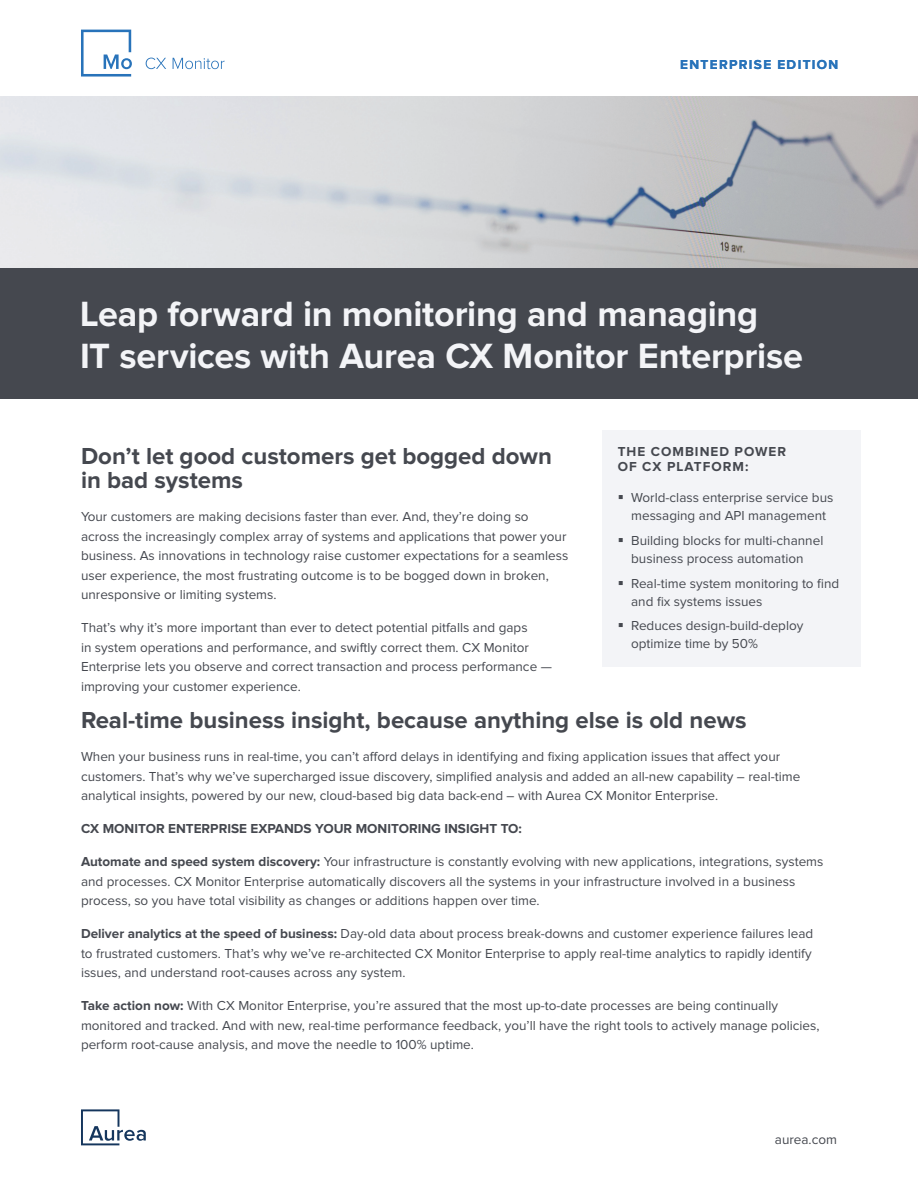
<style>
.page{position:relative;width:918px;height:1188px;background:#fff}
.page>*{position:absolute;margin:0;border:0;box-sizing:border-box;transform-origin:0 0}
.paper_title{font:700 36.3px/42px "Proxima Nova";letter-spacing:-.005em;color:#f3f4f7}
.body_copy{font:700 24px/24px "Proxima Nova";color:#45484f}
.body_copy-2{font:13.5px/19.5px "Proxima Nova";color:#45484f}
.body_copy-3{font:700 13.5px "Proxima Nova";color:#45484f}
.body_copy-4{font:700 13.5px/15px "Proxima Nova";letter-spacing:.075em;color:#45484f}
.body_copy-5{font:700 13.5px "Proxima Nova";letter-spacing:.1em;color:#2873ba}
.s1{font-weight:700}
</style>
<div class="page">
<svg style="left:81px;top:1109px;width:65px;height:36px"></svg>
<img style="left:0;top:97px;width:918px;height:171px">
<div style="left:0;top:268px;width:918px;height:131px;background:#45484f"></div>
<div style="left:603px;top:430px;width:258px;height:237px;background:#f3f4f7"></div>
<svg style="left:81px;top:30px;width:51px;height:47px"></svg>
<svg style="left:146px;top:58px;width:20px;height:11px"></svg>
<svg style="left:173px;top:58px;width:52px;height:11px"></svg>
<p class="body_copy-5" style="left:680px;top:57px;width:160px">ENTERPRISE EDITION</p>
<p class="paper_title" style="left:80px;top:294px;width:765px">Plug-and-play your way to seamless integration with Aur a CX Messenger Enterp ise</p>
<p class="paper_title" style="left:80px;top:294px;width:680px">Leap forward in monitoring and managing</p>
<p class="paper_title" style="left:80px;top:336px;width:724px">IT services with Aurea CX Monitor Enterprise</p>
<p class="body_copy-4" style="left:618px;top:444px;width:170px">THE COMBINED POWER<br>OF CX PLATFORM:</p>
<p class="body_copy-2" style="left:618px;top:489px;width:217px;line-height:18px;text-align:center">▪ World-class enterprise service bus messaging and API management</p>
<p class="body_copy-2" style="left:618px;top:532px;width:207px;line-height:18px;text-align:center">▪ Building blocks for multi-channel business process automation</p>
<p class="body_copy-2" style="left:631px;top:575px;width:210px;line-height:18px;text-indent:-14px">▪ Real-time system monitoring to find and fix systems issues</p>
<p class="body_copy-2" style="left:631px;top:617px;width:174px;line-height:18px;text-indent:-14px">▪ Reduces design-build-deploy optimize time by 50%</p>
<p class="body_copy" style="left:81px;top:445px;width:473px">Don’t let good customers get bogged down in bad systems</p>
<p class="body_copy-2" style="left:81px;top:508px;width:489px">Your customers are making decisions faster than ever. And, they’re doing so across the increasingly complex array of systems and applications that power your business. As innovations in technology raise customer expectations for a seamless user experience, the most frustrating outcome is to be bogged down in broken, unresponsive or limiting systems.</p>
<p class="body_copy-2" style="left:81px;top:619px;width:473px">That’s why it’s more important than ever to detect potential pitfalls and gaps<br>in system operations and performance, and swiftly correct them. CX Monitor Enterprise lets you observe and correct transaction and process performance — improving your customer experience.</p>
<p class="body_copy" style="left:81px;top:709px;width:667px">Real-time business insight, because anything else is old news</p>
<p class="body_copy-2" style="left:81px;top:748px;width:721px">When your business runs in real-time, you can’t afford delays in identifying and fixing application issues that affect your customers. That’s why we’ve supercharged issue discovery, simplified analysis and added an all-new capability – real-time analytical insights, powered by our new, cloud-based big data back-end – with Aurea CX Monitor Enterprise.</p>
<p class="body_copy-3" style="left:81px;top:821px;width:442px">CX MONITOR ENTERPRISE EXPANDS YOUR MONITORING INSIGHT TO:</p>
<p class="body_copy-2" style="left:81px;top:853px;width:744px"><span class="s1">Automate and speed system discovery:</span> Your infrastructure is constantly evolving with new applications, integrations, systems and processes. CX Monitor Enterprise automatically discovers all the systems in your infrastructure involved in a business process, so you have total visibility as changes or additions happen over time.</p>
<p class="body_copy-2" style="left:81px;top:925px;width:734px"><span class="s1">Deliver analytics at the speed of business:</span> Day-old data about process break-downs and customer experience failures lead to frustrated customers. That’s why we’ve re-architected CX Monitor Enterprise to apply real-time analytics to rapidly identify issues, and understand root-causes across any system.</p>
<p class="body_copy-2" style="left:81px;top:997px;width:740px"><span class="s1">Take action now:</span> With CX Monitor Enterprise, you’re assured that the most up-to-date processes are being continually monitored and tracked. And with new, real-time performance feedback, you’ll have the right tools to actively manage policies, perform root-cause analysis, and move the needle to 100% uptime.</p>
<p class="body_copy-2" style="left:775px;top:1131px;width:64px">aurea.com</p>
</div>
